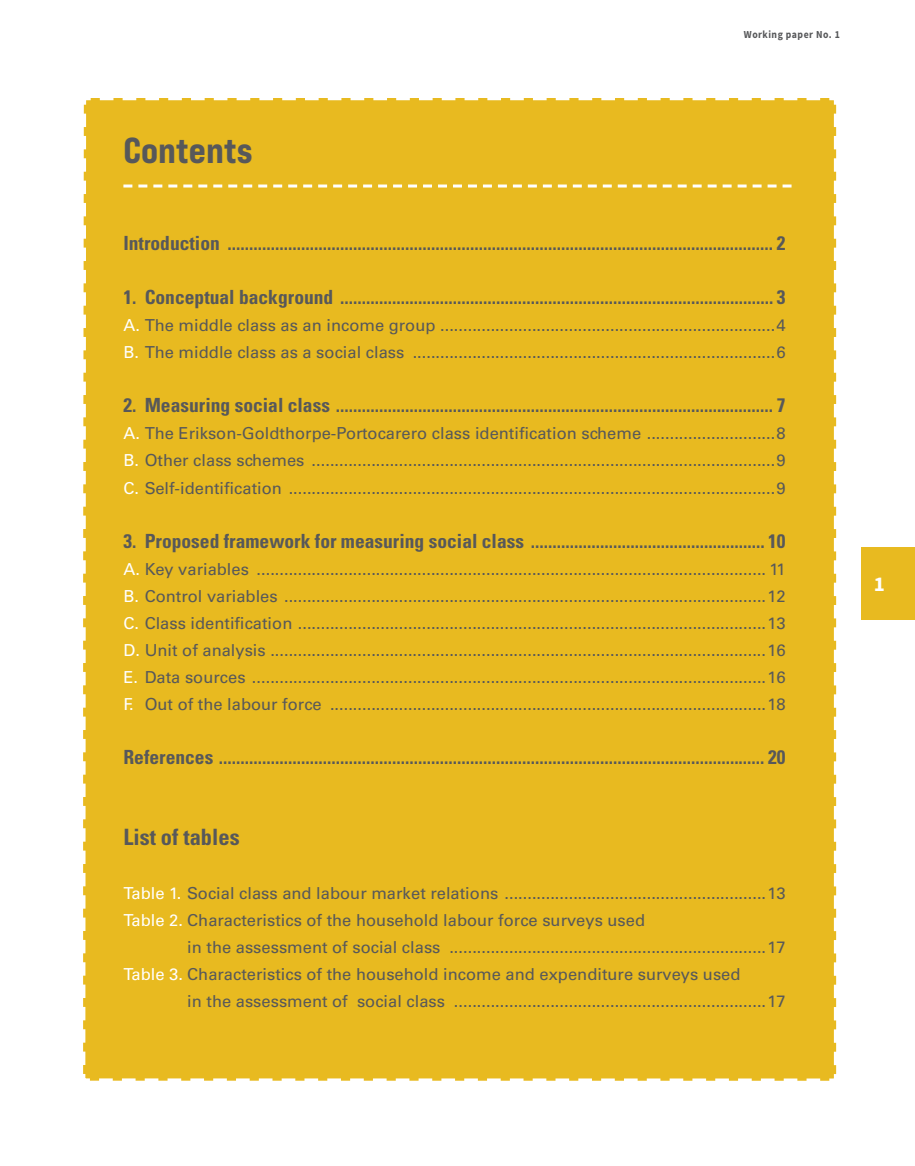
<style>
.page{position:relative;width:915px;height:1166px;background:#fff}
.page>*{position:absolute;margin:0;border:0;box-sizing:border-box;transform-origin:0 0}
.Body_tittle_underlin{font:800 expanded 36px "Bebas Neue Pro";color:#57585a}
.t1{font:700 condensed 22.5px "Univers LT Std";color:#57585a}
.t2{font:700 21px "Source Sans Pro";color:#fff}
.Body_Text{font:700 condensed 19.5px "Univers LT Std";color:#57585a}
.t3{font:16.5px/27px "Univers LT Std";color:#57585a}
.t4{font:700 10.8px "Source Sans Pro";letter-spacing:.05em;color:#57585a;scale:.91 1}
.s1{color:#fff}
</style>
<div class="page">
<div style="left:860px;top:546px;width:54px;height:73px;background:#e8ba20"></div>
<div style="left:83px;top:98px;width:754px;height:983px;background:#e8ba20"></div>
<svg style="left:123px;top:184px;width:668px;height:3px"></svg>
<p class="t4" style="left:743px;top:27px;width:107px">Working paper No. 1</p>
<p class="Body_tittle_underlin" style="left:123px;top:128px;width:131px">Contents</p>
<p class="Body_Text" style="left:123px;top:231px;width:663px">Introduction .............................................................................................................................. 2</p>
<p class="Body_Text" style="left:123px;top:285px;width:663px">1. Conceptual background .................................................................................................... 3</p>
<p class="t3" style="left:123px;top:312px;width:663px"><span class="s1">A.</span> The middle class as an income group .........................................................................4</p>
<p class="t3" style="left:123px;top:339px;width:663px"><span class="s1">B.</span> The middle class as a social class ...............................................................................6</p>
<p class="Body_Text" style="left:123px;top:393px;width:663px">2. Measuring social class ..................................................................................................... 7</p>
<p class="t3" style="left:123px;top:420px;width:663px"><span class="s1">A.</span> The Erikson-Goldthorpe-Portocarero class identification scheme ............................8</p>
<p class="t3" style="left:123px;top:447px;width:663px"><span class="s1">B.</span> Other class schemes .....................................................................................................9</p>
<p class="t3" style="left:123px;top:474px;width:663px"><span class="s1">C.</span> Self-identification ..........................................................................................................9</p>
<p class="Body_Text" style="left:123px;top:528px;width:663px">3. Proposed framework for measuring social class ...................................................... 10</p>
<p class="t3" style="left:123px;top:555px;width:663px"><span class="s1">A.</span> Key variables ............................................................................................................... 11</p>
<p class="t3" style="left:123px;top:582px;width:663px"><span class="s1">B.</span> Control variables .........................................................................................................12</p>
<p class="t3" style="left:123px;top:609px;width:663px"><span class="s1">C.</span> Class identification ......................................................................................................13</p>
<p class="t3" style="left:123px;top:636px;width:663px"><span class="s1">D.</span> Unit of analysis ............................................................................................................16</p>
<p class="t3" style="left:123px;top:663px;width:663px"><span class="s1">E.</span> Data sources ................................................................................................................16</p>
<p class="t3" style="left:123px;top:690px;width:663px"><span class="s1">F.</span> Out of the labour force ...............................................................................................18</p>
<p class="Body_Text" style="left:123px;top:744px;width:663px">References .............................................................................................................................. 20</p>
<p class="t1" style="left:123px;top:822px;width:118px">List of tables</p>
<p class="t3" style="left:123px;top:879px;width:663px"><span class="s1">Table 1.</span> Social class and labour market relations .........................................................13</p>
<p class="t3" style="left:187px;top:906px;width:599px;text-indent:-64px"><span class="s1">Table 2.</span> Characteristics of the household labour force surveys used<br>in the assessment of social class .....................................................................17</p>
<p class="t3" style="left:187px;top:960px;width:599px;text-indent:-64px"><span class="s1">Table 3.</span> Characteristics of the household income and expenditure surveys used<br>in the assessment of social class ....................................................................17</p>
<p class="t2" style="left:873px;top:570px;width:13px">1</p>
</div>
